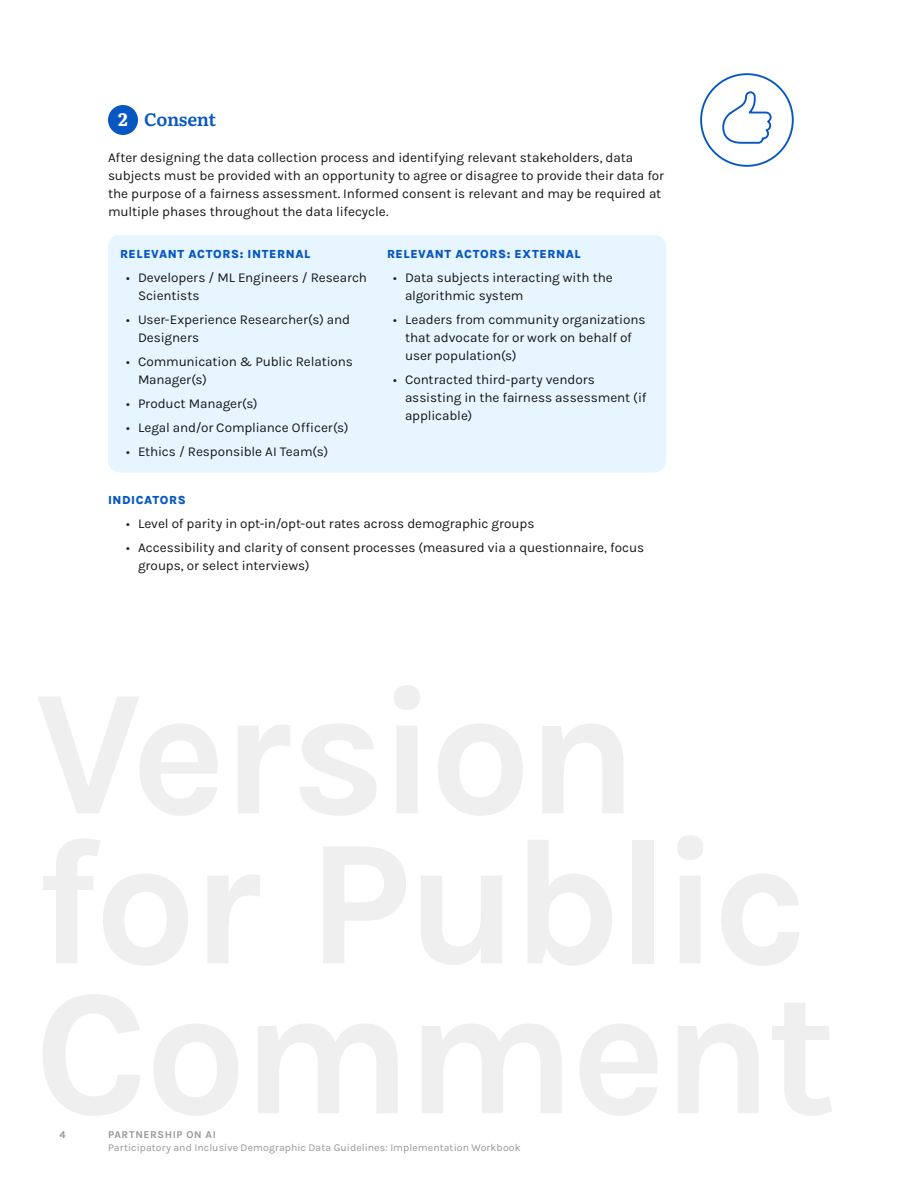
<style>
.page{position:relative;width:918px;height:1188px;background:#fff}
.page>*{position:absolute;margin:0;border:0;box-sizing:border-box;transform-origin:0 0}
.t1{font:18px "Literata";letter-spacing:-.02em;color:#0757c3}
.big_number{font:18px "Literata";color:#fff}
.body_-_single_space{font:13.5px/18px "Karla";letter-spacing:-.005em;color:#18181a}
.t2{font:800 12px "Karla";letter-spacing:.05em;color:#0757c3}
.t3{font:10.5px "Karla";letter-spacing:.01em;color:#969797}
.t4{font:700 10.5px "Karla";letter-spacing:.055em;color:#969797}
</style>
<div class="page">
<div style="left:108px;top:105px;width:30px;height:30px;background:#0757c3;border-radius:50%"></div>
<div style="left:108px;top:235px;width:558px;height:238px;background:#e6f5ff;border-radius:12px"></div>
<div style="left:700px;top:73px;width:94px;height:94px;border:2px solid #0757c3;border-radius:50%"></div>
<svg style="left:722px;top:91px;width:50px;height:53px"></svg>
<p class="big_number" style="left:118px;top:106px;width:11px">2</p>
<h2 class="t1" style="left:144px;top:106px;width:74px">Consent</h2>
<p class="body_-_single_space" style="left:108px;top:148px;width:558px">After designing the data collection process and identifying relevant stakeholders, data subjects must be provided with an opportunity to agree or disagree to provide their data for the purpose of a fairness assessment. Informed consent is relevant and may be required at multiple phases throughout the data lifecycle.</p>
<h4 class="t2" style="left:120px;top:246px;width:192px">RELEVANT ACTORS: INTERNAL</h4>
<h4 class="t2" style="left:387px;top:246px;width:195px">RELEVANT ACTORS: EXTERNAL</h4>
<p class="body_-_single_space" style="left:138px;top:268px;width:231px;text-indent:-12px">• Developers / ML Engineers / Research<br>Scientists</p>
<p class="body_-_single_space" style="left:138px;top:310px;width:214px;text-indent:-12px">• User-Experience Researcher(s) and<br>Designers</p>
<p class="body_-_single_space" style="left:138px;top:352px;width:217px;text-indent:-12px">• Communication &amp; Public Relations<br>Manager(s)</p>
<p class="body_-_single_space" style="left:126px;top:394px;width:133px">• Product Manager(s)</p>
<p class="body_-_single_space" style="left:126px;top:418px;width:224px">• Legal and/or Compliance Officer(s)</p>
<p class="body_-_single_space" style="left:126px;top:442px;width:204px">• Ethics / Responsible AI Team(s)</p>
<p class="body_-_single_space" style="left:405px;top:268px;width:209px;text-indent:-12px">• Data subjects interacting with the algorithmic system</p>
<p class="body_-_single_space" style="left:405px;top:310px;width:242px;text-indent:-12px">• Leaders from community organizations that advocate for or work on behalf of user population(s)</p>
<p class="body_-_single_space" style="left:405px;top:370px;width:243px;text-indent:-12px">• Contracted third-party vendors assisting in the fairness assessment (if applicable)</p>
<h4 class="t2" style="left:108px;top:492px;width:79px">INDICATORS</h4>
<p class="body_-_single_space" style="left:126px;top:514px;width:410px">• Level of parity in opt-in/opt-out rates across demographic groups</p>
<p class="body_-_single_space" style="left:138px;top:538px;width:508px;text-indent:-12px">• Accessibility and clarity of consent processes (measured via a questionnaire, focus groups, or select interviews)</p>
<p class="t4" style="left:59px;top:1128px;width:8px">4</p>
<p class="t4" style="left:108px;top:1128px;width:109px">PARTNERSHIP ON AI</p>
<p class="t3" style="left:108px;top:1141px;width:414px">Participatory and Inclusive Demographic Data Guidelines: Implementation Workbook</p>
</div>
